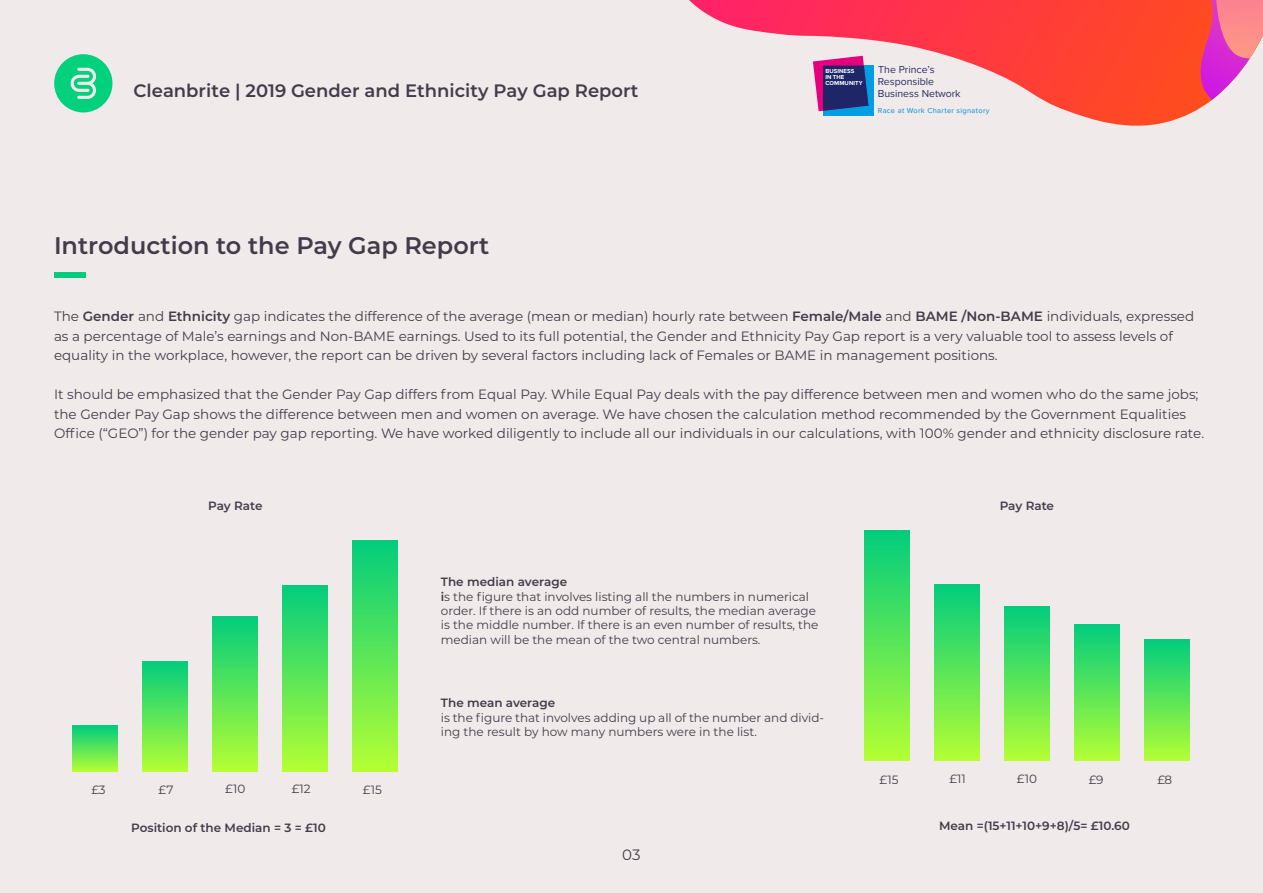
<style>
.page{position:relative;width:1263px;height:893px;background:#f1eaea}
.page>*{position:absolute;margin:0;border:0;box-sizing:border-box;transform-origin:0 0}
.t1{font:600 24px "Montserrat";color:#423c4a}
.t2{font:600 18px "Montserrat";color:#423c4a}
.t3{font:15px "Montserrat";color:#423c4a}
.t4{font:13.5px/19.5px "Montserrat";color:#423c4a}
.t5{font:12px/14.4px "Montserrat";color:#423c4a}
.t6{font:600 12px "Montserrat";color:#423c4a}
.t7{font:10.5px/11.9px "Proxima Nova";color:#282d62}
.t8{font:500 7.5px "Proxima Nova";letter-spacing:.04em;color:#1d9dd8}
.t9{font:700 6px/12.6px "Proxima Nova";letter-spacing:.01em;color:#fff}
.s1{font-weight:600}
</style>
<div class="page">
<svg style="left:689px;top:0;width:523px;height:126px"></svg>
<svg style="left:1144px;top:0;width:119px;height:100px;background:#f5616d"></svg>
<svg style="left:54px;top:54px;width:58px;height:58px"></svg>
<div style="left:54px;top:272px;width:31px;height:6px;background:#01cc7d"></div>
<div style="left:73px;top:726px;width:45px;height:45px;background:linear-gradient(to bottom,#02cc7c,#b1fe35)"></div>
<div style="left:143px;top:661px;width:45px;height:110px;background:linear-gradient(to bottom,#02cc7d,#b2fe34)"></div>
<div style="left:213px;top:616px;width:45px;height:155px;background:linear-gradient(to bottom,#02cc7d,#b4ff33)"></div>
<div style="left:283px;top:585px;width:45px;height:186px;background:linear-gradient(to bottom,#02cc7d,#b3fe34)"></div>
<div style="left:353px;top:540px;width:45px;height:231px;background:linear-gradient(to bottom,#02cc7d,#b5ff33)"></div>
<div style="left:1144px;top:640px;width:45px;height:121px;background:linear-gradient(to bottom,#02cc7c,#b4ff34)"></div>
<div style="left:1074px;top:624px;width:45px;height:137px;background:linear-gradient(to bottom,#01cc7d,#b4ff33)"></div>
<div style="left:1004px;top:606px;width:45px;height:155px;background:linear-gradient(to bottom,#02cc7d,#b4ff33)"></div>
<div style="left:934px;top:585px;width:45px;height:176px;background:linear-gradient(to bottom,#02cc7d,#b3fe34)"></div>
<div style="left:864px;top:530px;width:45px;height:231px;background:linear-gradient(to bottom,#02cc7d,#b5ff33)"></div>
<div style="left:809px;top:53px;width:70px;height:65px;background:#f1eaea"></div>
<div style="left:823px;top:66px;width:50px;height:50px;background:#009fe3"></div>
<svg style="left:813px;top:56px;width:55px;height:55px;background:#5e3881"></svg>
<h2 class="t2" style="left:134px;top:78px;width:506px">Cleanbrite | 2019 Gender and Ethnicity Pay Gap Report</h2>
<h1 class="t1" style="left:54px;top:228px;width:437px">Introduction to the Pay Gap Report</h1>
<p class="t9" style="left:825px;top:71px;width:20px">IN THE</p>
<p class="t7" style="left:878px;top:63px;width:84px">The Princeʼs<br>Responsible<br>Business Network</p>
<p class="t8" style="left:878px;top:105px;width:113px">Race at Work Charter signatory</p>
<p class="t9" style="left:825px;top:64px;width:39px">BUSINESS<br>COMMUNITY</p>
<p class="t4" style="left:54px;top:306px;width:1142px">The <span class="s1">Gender</span> and <span class="s1">Ethnicity</span> gap indicates the difference of the average (mean or median) hourly rate between <span class="s1">Female/Male</span> and <span class="s1">BAME /Non-BAME</span> individuals, expressed as a percentage of Male’s earnings and Non-BAME earnings. Used to its full potential, the Gender and Ethnicity Pay Gap report is a very valuable tool to assess levels of equality in the workplace, however, the report can be driven by several factors including lack of Females or BAME in management positions.</p>
<p class="t4" style="left:54px;top:384px;width:1152px">It should be emphasized that the Gender Pay Gap differs from Equal Pay. While Equal Pay deals with the pay difference between men and women who do the same jobs; the Gender Pay Gap shows the difference between men and women on average. We have chosen the calculation method recommended by the Government Equalities<br>Office (“GEO”) for the gender pay gap reporting. We have worked diligently to include all our individuals in our calculations, with 100% gender and ethnicity disclosure rate.</p>
<p class="t6" style="left:208px;top:497px;width:56px">Pay Rate</p>
<p class="t6" style="left:1000px;top:497px;width:56px">Pay Rate</p>
<p class="t5" style="left:441px;top:574px;width:379px"><span class="s1">The median average<br>i</span>s the figure that involves listing all the numbers in numerical order. If there is an odd number of results, the median average is the middle number. If there is an even number of results, the median will be the mean of the two central numbers.</p>
<p class="t5" style="left:91px;top:782px;width:16px">£3</p>
<p class="t5" style="left:159px;top:782px;width:16px">£7</p>
<p class="t5" style="left:225px;top:782px;width:22px">£10</p>
<p class="t5" style="left:292px;top:782px;width:21px">£12</p>
<p class="t5" style="left:363px;top:782px;width:20px">£15</p>
<p class="t6" style="left:441px;top:695px;width:116px">The mean average</p>
<p class="t5" style="left:441px;top:710px;width:385px">is the figure that involves adding up all of the number and divid&shy;ing the result by how many numbers were in the list.</p>
<p class="t5" style="left:879px;top:772px;width:20px">£15</p>
<p class="t5" style="left:949px;top:771px;width:18px">£11</p>
<p class="t5" style="left:1017px;top:771px;width:22px">£10</p>
<p class="t5" style="left:1089px;top:772px;width:16px">£9</p>
<p class="t6" style="left:131px;top:819px;width:196px">Position of the Median = 3 = £10</p>
<p class="t6" style="left:939px;top:818px;width:192px">Mean =(15+11+10+9+8)/5= £10.60</p>
<p class="t3" style="left:622px;top:844px;width:20px">03</p>
<p class="t5" style="left:1157px;top:772px;width:16px">£8</p>
</div>
